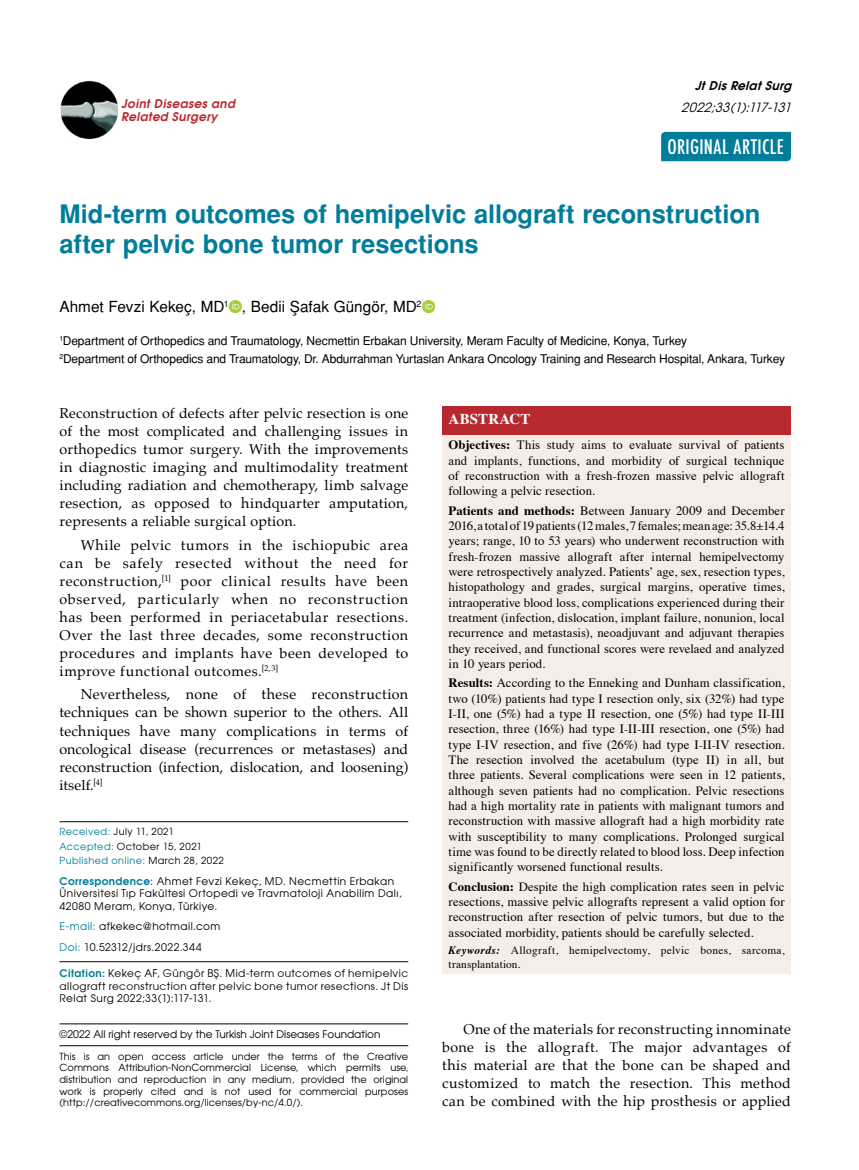
<style>
.page{position:relative;width:859px;height:1170px;background:#fff}
.page>*{position:absolute;margin:0;border:0;box-sizing:border-box;transform-origin:0 0}
.t1{font:700 25.5px/30.6px "Helvetica Tr";letter-spacing:-.005em;color:#007d9a}
.t2{font:500 condensed 19.5px "Futura";letter-spacing:.02em;color:#fff}
.t3{font:15.3px "Helvetica Normal Tr";color:#000}
.t4{font:700 15px "Times";letter-spacing:.01em;color:#fff}
.t5{font:14.25px/18px "Palatino";letter-spacing:.015em;color:#000;text-align:justify}
.t6{font:12.75px/15.3px "Times";letter-spacing:.005em;color:#000;text-align:justify}
.t7{font:italic 12.75px "Avant Garde Tr";color:#000}
.t8{font:12px/18px "Helvetica Normal Tr";letter-spacing:-.015em;color:#000}
.t9{font:12px/13.5px "Avant Garde Bold Italic Tr";letter-spacing:.03em;color:#b8292f}
.t10{font:italic 12px "Avant Garde Bold Tr";color:#000}
.t11{font:11.25px/13.5px "Times";letter-spacing:.025em;color:#000}
.t12{font:10.5px/12.3px "Avant Garde Tr";letter-spacing:.04em;color:#000}
.t13{font:10.5px/12.6px "Avant Garde";letter-spacing:.04em;color:#000}
.t14{font:10.5px "Avant Garde Tr";color:#000}
.t15{font:9.75px/11.7px "Avant Garde Tr";letter-spacing:.015em;color:#000;text-align:justify}
.t16{font:9.75px/14.4px "Avant Garde Tr";letter-spacing:.04em;color:#000}
.s1{color:#007d9a}
.s2{font-family:"Avant Garde Bold Tr";color:#007d9a}
.s3{font-family:"Avant Garde Tr"}
.s4{font-weight:700}
.s5{font-weight:700;font-style:italic}
</style>
<div class="page">
<div style="left:661px;top:132px;width:130px;height:29px;background:#007d9a"></div>
<img style="left:60px;top:81px;width:59px;height:58px">
<hr style="left:60px;top:961px;width:348px;height:1px;background:#000">
<hr style="left:60px;top:821px;width:348px;height:1px;background:#000">
<div style="left:442px;top:433px;width:349px;height:541px;background:#f7ede8"></div>
<div style="left:442px;top:406px;width:349px;height:29px;background:#b8292f"></div>
<hr style="left:60px;top:1045px;width:348px;height:1px;background:#000">
<hr style="left:60px;top:1023px;width:348px;height:1px;background:#000">
<p class="t9" style="left:121px;top:96px;width:115px">Joint Diseases and<br>Related Surgery</p>
<p class="t10" style="left:695px;top:77px;width:102px">JtDisRelatSurg</p>
<p class="t7" style="left:681px;top:99px;width:115px">2022;33(1):117-131</p>
<h2 class="t2" style="left:667px;top:135px;width:118px">ORIGINAL ARTICLE</h2>
<h1 class="t1" style="left:60px;top:198px;width:702px">Mid-term outcomes of hemipelvic allograft reconstruction after pelvic bone tumor resections</h1>
<p class="t3" style="left:60px;top:297px;width:364px">Ahmet Fevzi Kekeç, MD<sup>1</sup> , Bedii Şafak Güngör, MD<sup>2</sup></p>
<p class="t8" style="left:60px;top:332px;width:727px"><sup>1</sup>Department of Orthopedics and Traumatology, Necmettin Erbakan University, Meram Faculty of Medicine, Konya, Turkey<br><sup>2</sup>Department of Orthopedics and Traumatology, Dr. Abdurrahman Yurtaslan Ankara Oncology Training and Research Hospital, Ankara, Turkey</p>
<p class="t5" style="left:60px;top:404px;width:350px">Reconstruction of defects after pelvic resection is one of the most complicated and challenging issues in orthopedics tumor surgery. With the improvements in diagnostic imaging and multimodality treatment including radiation and chemotherapy, limb salvage resection, as opposed to hindquarter amputation, represents a reliable surgical option.</p>
<p class="t5" style="left:60px;top:536px;width:350px;text-indent:21px">While pelvic tumors in the ischiopubic area can be safely resected without the need for reconstruction,<sup>[1]</sup> poor clinical results have been observed, particularly when no reconstruction has been performed in periacetabular resections.<br>Over the last three decades, some reconstruction procedures and implants have been developed to improve functional outcomes.<sup>[2,3]</sup></p>
<p class="t5" style="left:60px;top:685px;width:350px;text-indent:21px">Nevertheless, none of these reconstruction techniques can be shown superior to the others. All techniques have many complications in terms of oncological disease (recurrences or metastases) and reconstruction (infection, dislocation, and loosening) itself.<sup>[4]</sup></p>
<p class="t16" style="left:60px;top:824px;width:166px"><span class="s1">Received:</span> July 11, 2021<br><span class="s1">Accepted:</span> October 15, 2021<br><span class="s1">Published online:</span> March 28, 2022</p>
<p class="t12" style="left:60px;top:874px;width:344px"><span class="s2">Correspondence</span>: Ahmet Fevzi Kekeç, MD. Necmettin Erbakan<br>Üniversitesi Tıp Fakültesi Ortopedi ve Travmatoloji Anabilim Dalı,<br>42080 Meram, Konya, Türkiye.</p>
<p class="t12" style="left:60px;top:915px;width:162px;line-height:20.9px"><span class="s1">E-mail:</span> afkekec@hotmail.com<br><span class="s1">Doi:</span> 10.52312/jdrs.2022.344</p>
<p class="t13" style="left:60px;top:966px;width:350px"><span class="s2">Citation:</span> Kekeç AF, Güngör BŞ. Mid-term outcomes of hemipelvic allograft reconstruction after pelvic bone tumor resections<span class="s3">. Jt Dis</span></p>
<p class="t12" style="left:60px;top:992px;width:154px">Relat Surg 2022;33(1):117-131.</p>
<p class="t14" style="left:60px;top:1027px;width:322px">©2022 All right reserved by the Turkish Joint Diseases Foundation</p>
<p class="t15" style="left:60px;top:1049px;width:350px">This is an open access article under the terms of the Creative Commons Attribution-NonCommercial License, which permits use, distribution and reproduction in any medium, provided the original work is properly cited and is not used for commercial purposes (http://creativecommons.org/licenses/by-nc/4.0/).</p>
<p class="t4" style="left:449px;top:404px;width:83px">ABSTRACT</p>
<p class="t6" style="left:449px;top:436px;width:337px"><span class="s4">Objectives:</span> This study aims to evaluate survival of patients and implants, functions, and morbidity of surgical technique of reconstruction with a fresh-frozen massive pelvic allograft following a pelvic resection.</p>
<p class="t6" style="left:449px;top:501px;width:337px"><span class="s4">Patients and methods:</span> Between January 2009 and December 2016, a total of 19 patients (12 males, 7 females; mean age: 35.8±14.4 years; range, 10 to 53 years) who underwent reconstruction with fresh-frozen massive allograft after internal hemipelvectomy were retrospectively analyzed. Patients̓ age, sex, resection types, histopathology and grades, surgical margins, operative times, intraoperative blood loss, complications experienced during their treatment (infection, dislocation, implant failure, nonunion, local recurrence and metastasis), neoadjuvant and adjuvant therapies they received, and functional scores were revelaed and analyzed in 10 years period.</p>
<p class="t6" style="left:449px;top:674px;width:337px"><span class="s4">Results:</span> According to the Enneking and Dunham classification, two (10%) patients had type I resection only, six (32%) had type I-II, one (5%) had a type II resection, one (5%) had type II-III resection, three (16%) had type I-II-III resection, one (5%) had type I-IV resection, and five (26%) had type I-II-IV resection.<br>The resection involved the acetabulum (type II) in all, but three patients. Several complications were seen in 12 patients, although seven patients had no complication. Pelvic resections had a high mortality rate in patients with malignant tumors and reconstruction with massive allograft had a high morbidity rate with susceptibility to many complications. Prolonged surgical time was found to be directly related to blood loss. Deep infection significantly worsened functional results.</p>
<p class="t6" style="left:449px;top:877px;width:337px"><span class="s4">Conclusion:</span> Despite the high complication rates seen in pelvic resections, massive pelvic allografts represent a valid option for reconstruction after resection of pelvic tumors, but due to the associated morbidity, patients should be carefully selected.</p>
<p class="t11" style="left:449px;top:942px;width:337px"><span class="s5">Keywords:</span> Allograft, hemipelvectomy, pelvic bones, sarcoma, transplantation.</p>
<p class="t5" style="left:442px;top:1019px;width:350px;text-indent:21px">One of the materials for reconstructing innominate bone is the allograft. The major advantages of this material are that the bone can be shaped and customized to match the resection. This method can be combined with the hip prosthesis or applied</p>
</div>
